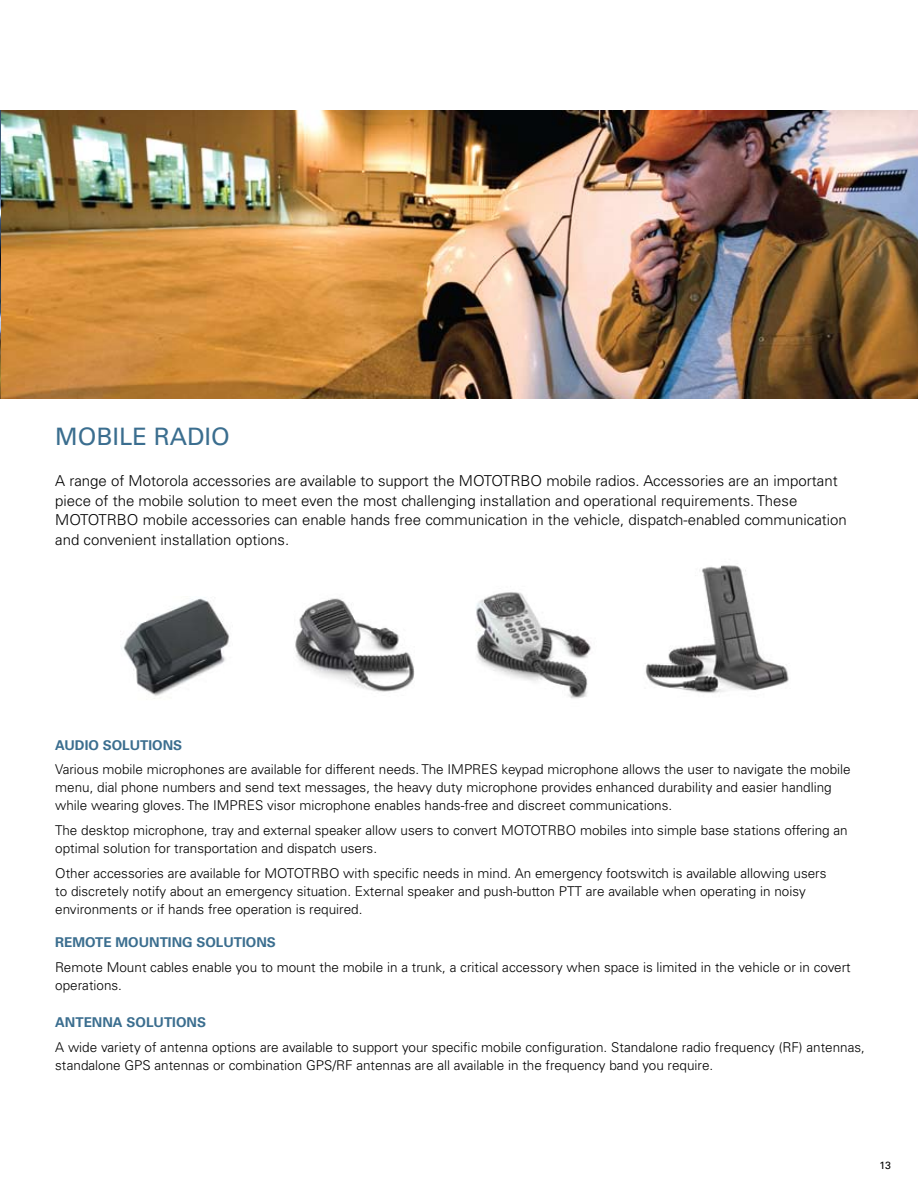
<style>
.page{position:relative;width:918px;height:1188px;background:#fff}
.page>*{position:absolute;margin:0;border:0;box-sizing:border-box;transform-origin:0 0}
.t1{font:24px "Univers";color:#3b6e8f}
.t2{font:300 15px/19.5px "Univers";color:#000}
.t3{font:300 13.5px/18px "Univers";color:#000}
.t4{font:700 13.5px "Univers";color:#3b6e8f}
.t5{font:10.5px "Univers";color:#000}
</style>
<div class="page">
<img style="left:0;top:110px;width:918px;height:289px">
<img style="left:121px;top:597px;width:109px;height:102px">
<img style="left:645px;top:565px;width:144px;height:128px">
<img style="left:295px;top:598px;width:120px;height:94px">
<img style="left:476px;top:592px;width:115px;height:107px">
<h1 class="t1" style="left:55px;top:422px;width:19px">MOB</h1>
<h1 class="t1" style="left:113px;top:422px;width:115px">ILE RADIO</h1>
<p class="t2" style="left:55px;top:471px;width:793px">A range of Motorola accessories are available to support the MOTOTR BO mobile radios. Accessories are an important piece of the mobile solution to meet even the most challenging installation and operational requirements. These MOTOTR BO mobile accessories can enable hands free communication in the vehicle, dispatch-enabled communication and convenient installation options.</p>
<p class="t4" style="left:55px;top:737px;width:29px">AUDIO</p>
<p class="t4" style="left:103px;top:737px;width:47px">SOLUTIONS</p>
<p class="t3" style="left:55px;top:760px;width:797px">Various mobile microphones are available for different needs. The IMPR ES keypad microphone allows the user to navigate the mobile menu, dial phone numbers and send text messages, the heavy duty microphone provides enhanced durability and easier handling while wearing gloves. The IMPR ES visor microphone enables hands-free and discreet communications.</p>
<p class="t3" style="left:55px;top:821px;width:794px">The desktop microphone, tray and external speaker allow users to convert MOTOTR BO mobiles into simple base stations offering an optimal solution for transportation and dispatch users.</p>
<p class="t3" style="left:55px;top:864px;width:773px">Other accessories are available for MOTOTR BO with specific needs in mind. An emergency footswitch is available allowing users to discretely notify about an emergency situation. External speaker and push-button PTT are available when operating in noisy environments or if hands free operation is required.</p>
<p class="t4" style="left:55px;top:935px;width:20px">REMOTE</p>
<p class="t4" style="left:115px;top:935px;width:44px">MOUNTING</p>
<p class="t4" style="left:196px;top:935px;width:47px">SOLUTIONS</p>
<p class="t3" style="left:55px;top:958px;width:797px">Remote Mount cables enable you to mount the mobile in a trunk, a critical accessory when space is limited in the vehicle or in covert operations.</p>
<p class="t4" style="left:55px;top:1014px;width:21px">ANTENNA</p>
<p class="t4" style="left:126px;top:1014px;width:47px">SOLUTIONS</p>
<p class="t3" style="left:55px;top:1038px;width:811px">A wide variety of antenna options are available to support your specific mobile configuration. Standalone radio frequency (RF) antennas, standalone GPS antennas or combination GPS/RF antennas are all available in the frequency band you require.</p>
<p class="t5" style="left:879px;top:1159px;width:13px">13</p>
</div>
